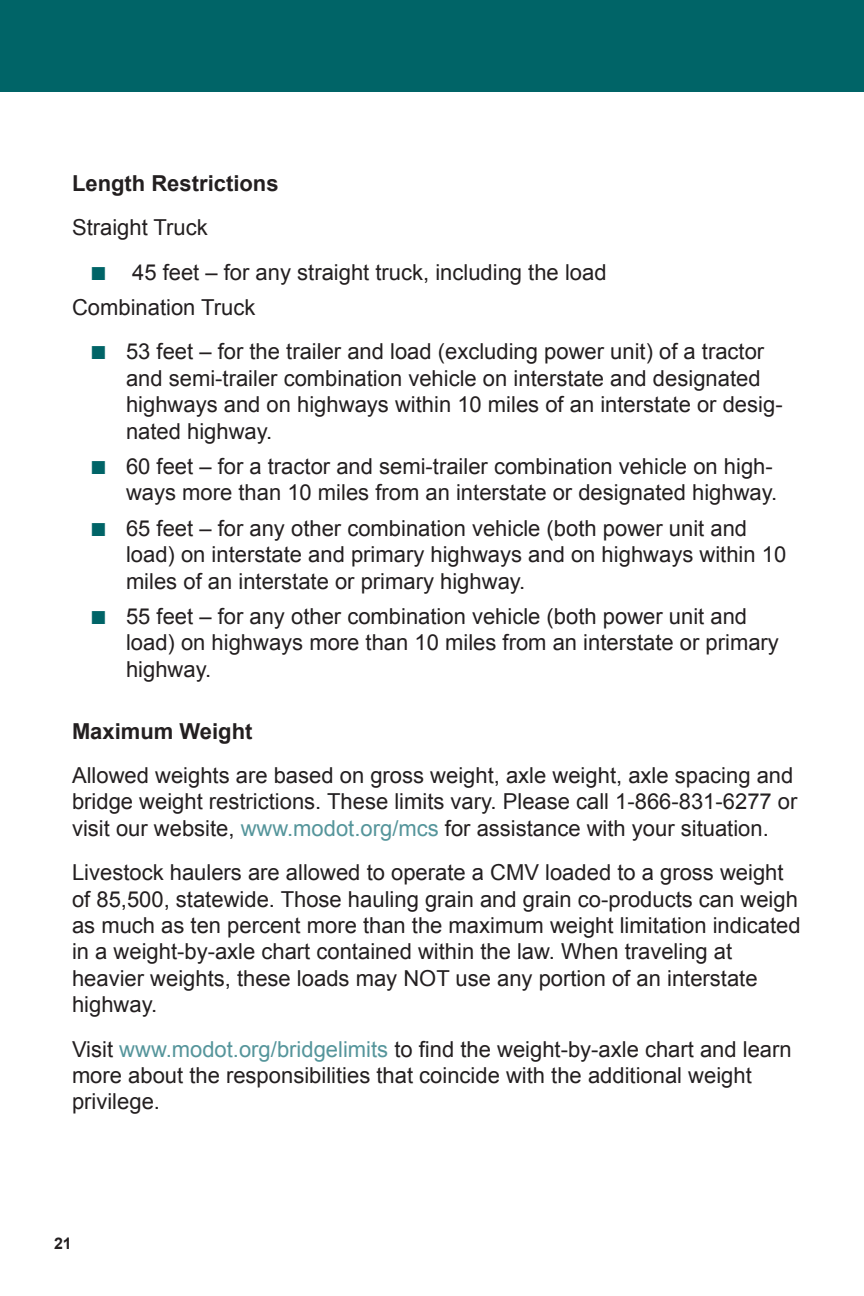
<style>
.page{position:relative;width:864px;height:1296px;background:#fff}
.page>*{position:absolute;margin:0;border:0;box-sizing:border-box;transform-origin:0 0}
.t1{font:22px/26.4px "Arial";color:#231f20}
.t2{font:700 22px "Arial";color:#231f20}
.t3{font:700 16px "Arial";color:#231f20}
.s1{font-weight:900;font-size:28px;color:#006467}
.s2{color:#55959b}
</style>
<div class="page">
<div style="left:0;top:0;width:864px;height:92px;background:#006467"></div>
<p class="t2" style="left:72px;top:168px;width:208px">Length Restrictions</p>
<p class="t1" style="left:72px;top:215px;width:137px">Straight Truck</p>
<p class="t1" style="left:90px;top:259px;width:518px"><span class="s1">■</span> 45 feet – for any straight truck, including the load</p>
<p class="t1" style="left:72px;top:294px;width:185px">Combination Truck</p>
<p class="t1" style="left:126px;top:339px;width:658px;text-indent:-36px"><span class="s1">■</span> 53 feet – for the trailer and load (excluding power unit) of a tractor and semi-trailer combination vehicle on interstate and designated highways and on highways within 10 miles of an interstate or desig&shy;nated highway.</p>
<p class="t1" style="left:90px;top:453px;width:689px;text-align:right"><span class="s1">■</span> 60 feet – for a tractor and semi-trailer combination vehicle on high&shy;ways more than 10 miles from an interstate or designated highway.</p>
<p class="t1" style="left:126px;top:515px;width:662px;text-indent:-36px"><span class="s1">■</span> 65 feet – for any other combination vehicle (both power unit and load) on interstate and primary highways and on highways within 10 miles of an interstate or primary highway.</p>
<p class="t1" style="left:126px;top:603px;width:654px;text-indent:-36px"><span class="s1">■</span> 55 feet – for any other combination vehicle (both power unit and load) on highways more than 10 miles from an interstate or primary highway.</p>
<p class="t2" style="left:72px;top:716px;width:182px">Maximum Weight</p>
<p class="t1" style="left:72px;top:762px;width:727px">Allowed weights are based on gross weight, axle weight, axle spacing and bridge weight restrictions. These limits vary. Please call 1-866-831-6277 or visit our website, <span class="s2">www.modot.org/mcs</span> for assistance with your situation.</p>
<p class="t1" style="left:72px;top:860px;width:730px">Livestock haulers are allowed to operate a CMV loaded to a gross weight of 85,500, statewide. Those hauling grain and grain co-products can weigh as much as ten percent more than the maximum weight limitation indicated in a weight-by-axle chart contained within the law. When traveling at heavier weights, these loads may NOT use any portion of an interstate highway.</p>
<p class="t1" style="left:72px;top:1036px;width:721px">Visit <span class="s2">www.modot.org/bridgelimits</span> to find the weight-by-axle chart and learn more about the responsibilities that coincide with the additional weight privilege.</p>
<p class="t3" style="left:54px;top:1233px;width:19px">21</p>
</div>
